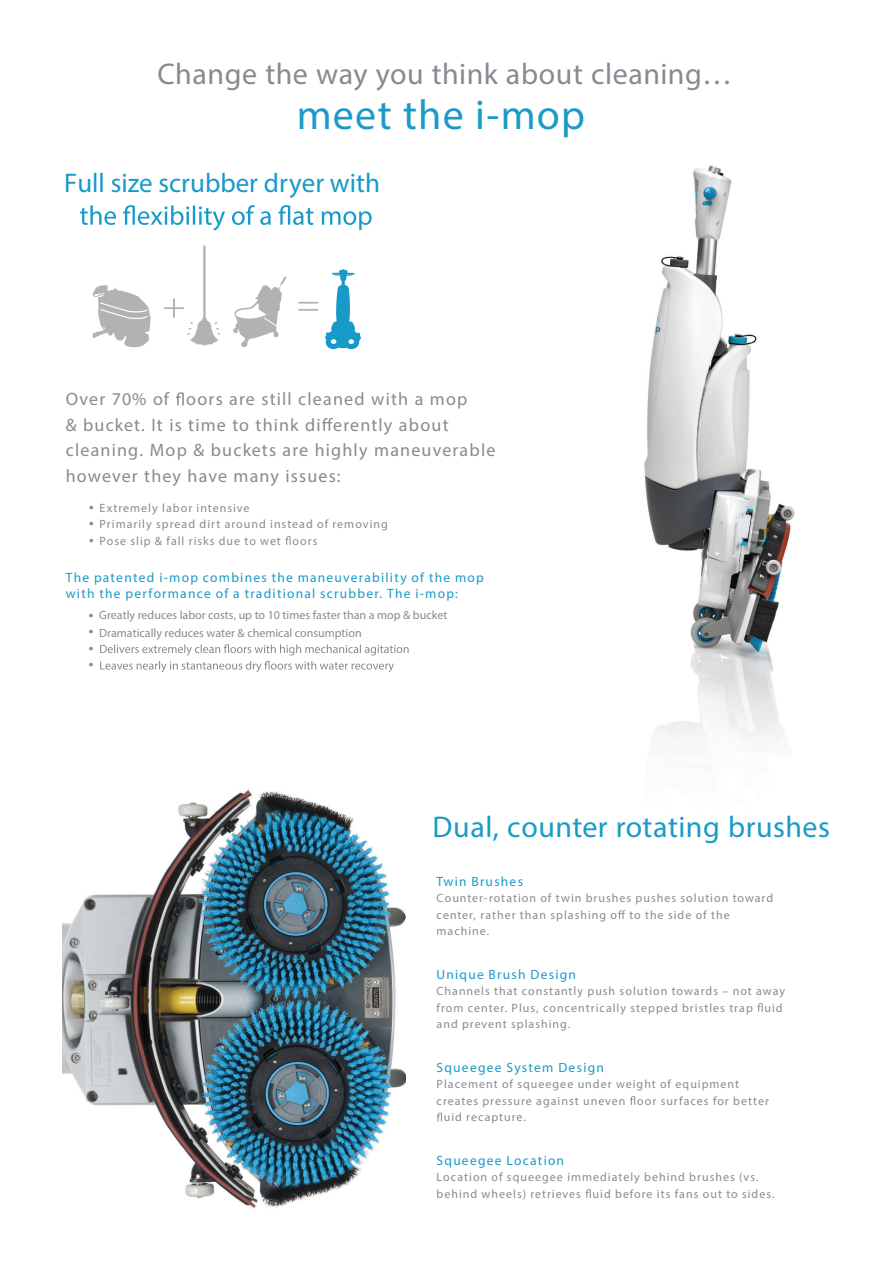
<style>
.page{position:relative;width:893px;height:1263px;background:#fff}
.page>*{position:absolute;margin:0;border:0;box-sizing:border-box;transform-origin:0 0}
.t1{font:700 42px "Univers LT Std";letter-spacing:.03em;color:#1a9ac7}
.t2{font:300 30px "Univers LT Std";letter-spacing:.02em;color:#878a91}
.t3{font:300 30px "Univers LT Std";letter-spacing:.015em;color:#1a9ac7}
.t4{font:300 27px "Nunito Sans";color:#189ac9}
.t5{font:300 18px/25.5px "Univers LT Std";letter-spacing:.065em;color:#878a91}
.t6{font:700 13.5px/16.5px "Univers LT Std";letter-spacing:.09em;color:#1a9ac7}
.t7{font:300 12px/16.5px "Univers LT Std";letter-spacing:.085em;color:#878a91}
.t8{font:12px "Minion Pro";color:#878a91}
.t9{font:12px/16.8px "Century Gothic";color:#878a91}
.s1{font-family:"Century Gothic";font-weight:400}
.s2{font-family:"Century Gothic"}
</style>
<div class="page">
<img style="left:644px;top:165px;width:151px;height:579px">
<svg style="left:618px;top:910px;width:7px;height:9px"></svg>
<svg style="left:757px;top:1003px;width:6px;height:9px"></svg>
<svg style="left:630px;top:1096px;width:5px;height:9px"></svg>
<svg style="left:437px;top:1113px;width:5px;height:8px"></svg>
<svg style="left:585px;top:1189px;width:6px;height:9px"></svg>
<svg style="left:176px;top:392px;width:8px;height:13px"></svg>
<svg style="left:322px;top:418px;width:11px;height:13px"></svg>
<svg style="left:285px;top:536px;width:6px;height:9px"></svg>
<svg style="left:100px;top:644px;width:309px;height:28px"></svg>
<svg style="left:80px;top:205px;width:292px;height:26px"></svg>
<svg style="left:93px;top:285px;width:58px;height:62px"></svg>
<svg style="left:325px;top:269px;width:36px;height:80px"></svg>
<svg style="left:233px;top:276px;width:54px;height:71px"></svg>
<svg style="left:164px;top:245px;width:56px;height:101px"></svg>
<div style="left:296px;top:300px;width:25px;height:6px;border:2px solid #fff"></div>
<div style="left:296px;top:307px;width:25px;height:6px;border:2px solid #fff"></div>
<img style="left:63px;top:789px;width:342px;height:420px">
<h2 class="t2" style="left:157px;top:56px;width:576px">Change the way you think about cleaning…</h2>
<h1 class="t1" style="left:297px;top:89px;width:290px">meet the i-mop</h1>
<h3 class="t4" style="left:64px;top:166px;width:317px">Full size scrubber dryer with</h3>
<h3 class="t5" style="left:66px;top:386px;width:431px">Over 70% of oors are still cleaned with a mop<br>&amp; bucket. It is time to think di erently about cleaning. Mop &amp; buckets are highly maneuverable however they have many issues:</h3>
<p class="t7" style="left:88px;top:499px;width:163px"><span class="s1">•</span> Extremely labor intensive</p>
<p class="t7" style="left:88px;top:516px;width:302px"><span class="s1">•</span> Primarily spread dirt around instead of removing</p>
<p class="t7" style="left:88px;top:532px;width:231px"><span class="s1">•</span> Pose slip &amp; fall risks due to wet oors</p>
<p class="t6" style="left:66px;top:569px;width:420px">The patented i-mop combines the maneuverability of the mop with the performance of a traditional scrubber. The i-mop:</p>
<p class="t8" style="left:87px;top:608px;width:361px"><span class="s2">•</span> Greatly reduces labor costs, up to 10 times faster than a mop &amp; bucket</p>
<p class="t8" style="left:87px;top:625px;width:276px"><span class="s2">•</span> Dramatically reduces water &amp; chemical consumption</p>
<p class="t9" style="left:87px;top:640px;width:9px">• •</p>
<h2 class="t3" style="left:433px;top:808px;width:399px">Dual, counter rotating brushes</h2>
<p class="t6" style="left:437px;top:873px;width:88px">Twin Brushes</p>
<p class="t7" style="left:437px;top:890px;width:338px">Counter-rotation of twin brushes pushes solution toward center, rather than splashing o to the side of the machine.</p>
<p class="t6" style="left:437px;top:966px;width:141px">Unique Brush Design</p>
<p class="t7" style="left:437px;top:983px;width:350px">Channels that constantly push solution towards – not away from center. Plus, concentrically stepped bristles trap uid and prevent splashing.</p>
<p class="t6" style="left:437px;top:1059px;width:169px">Squeegee System Design</p>
<p class="t7" style="left:437px;top:1076px;width:304px">Placement of squeegee under weight of equipment</p>
<p class="t7" style="left:437px;top:1092px;width:334px">creates pressure against uneven oor surfaces for better</p>
<p class="t7" style="left:444px;top:1109px;width:84px">uid recapture.</p>
<p class="t6" style="left:437px;top:1152px;width:129px">Squeegee Location</p>
<p class="t7" style="left:437px;top:1169px;width:340px">Location of squeegee immediately behind brushes (vs. behind wheels) retrieves uid before its fans out to sides.</p>
</div>
